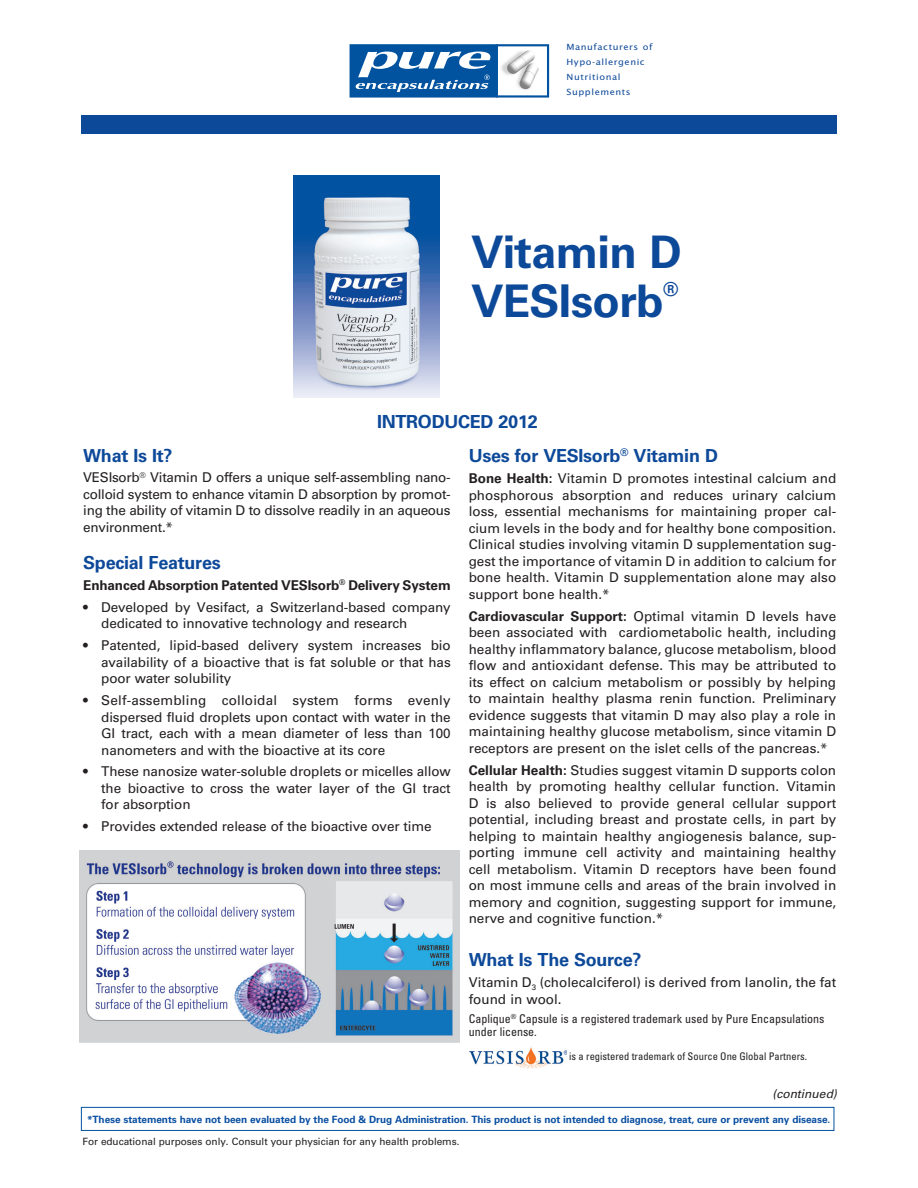
<style>
.page{position:relative;width:918px;height:1188px;background:#fff}
.page>*{position:absolute;margin:0;border:0;box-sizing:border-box;transform-origin:0 0}
.PRODUCT_NAME{font:700 45px "Univers";letter-spacing:-.015em;color:#0d4999}
.PRODUCT_NAME-2{font:700 19.2px "Univers";color:#0d4999}
.BODY_COPY{font:700 18px "Univers";letter-spacing:-.015em;color:#0d4999}
.BODY_COPY-2{font:13.5px/16.5px "Univers";letter-spacing:-.01em;color:#231f20;text-align:justify}
.BODY_COPY-3{font:700 13.5px "Univers";letter-spacing:-.01em;color:#231f20}
.References{font:condensed 12px/13.5px "Univers";color:#231f20}
.t1{font:italic 12px "Univers";color:#231f20}
.t2{font:condensed 10.5px "Univers";color:#231f20}
.DISCLAIMERS{font:700 10.05px "Univers";letter-spacing:-.01em;color:#0a4fa2}
.DISCLAIMERS-2{font:10.05px "Univers";letter-spacing:-.005em;color:#231f20}
.t3{font:9.15px/14.9px "Lucida Sans EF";letter-spacing:.055em;color:#0d4999;scale:1.1 1}
.s1{font-weight:700}
</style>
<div class="page">
<img style="left:79px;top:850px;width:381px;height:193px">
<img style="left:469px;top:1047px;width:98px;height:22px">
<div style="left:81px;top:115px;width:756px;height:19px;background:#0d4999"></div>
<div style="left:350px;top:44px;width:148px;height:54px;background:#0153a0"></div>
<svg style="left:355px;top:52px;width:136px;height:40px"></svg>
<div style="left:496px;top:44px;width:53px;height:54px;border:2px solid #0153a0"></div>
<img style="left:501px;top:50px;width:37px;height:40px">
<img style="left:293px;top:175px;width:147px;height:222px">
<div style="left:81px;top:1107px;width:753px;height:24px;border:1px solid #0153a0"></div>
<p class="t3" style="left:567px;top:40px;width:80px">Manufacturers of<br>Hypo-allergenic<br>Nutritional<br>Supplements</p>
<p class="PRODUCT_NAME" style="left:471px;top:226px;width:212px">Vitamin D</p>
<p class="PRODUCT_NAME" style="left:471px;top:275px;width:194px">VESIsorb</p>
<p class="PRODUCT_NAME-2" style="left:663px;top:278px;width:17px">®</p>
<p class="BODY_COPY" style="left:377px;top:411px;width:162px">INTRODUCED 2012</p>
<p class="BODY_COPY" style="left:83px;top:445px;width:91px">What Is It?</p>
<p class="BODY_COPY-2" style="left:83px;top:469px;width:369px">VESIsorb<sup>®</sup> Vitamin D offers a unique self-assembling nano&shy;colloid system to enhance vitamin D absorption by promot&shy;ing the ability of vitamin D to dissolve readily in an aqueous environment.*</p>
<p class="BODY_COPY" style="left:83px;top:552px;width:139px">Special Features</p>
<p class="BODY_COPY-3" style="left:83px;top:577px;width:369px">Enhanced Absorption Patented VESIsorb<sup>®</sup> Delivery System</p>
<p class="BODY_COPY-2" style="left:101px;top:599px;width:351px;text-indent:-18px">• Developed by Vesifact, a Switzerland-based company dedicated to innovative technology and research</p>
<p class="BODY_COPY-2" style="left:101px;top:637px;width:351px;text-indent:-18px">• Patented, lipid-based delivery system increases bio availability of a bioactive that is fat soluble or that has poor water solubility</p>
<p class="BODY_COPY-2" style="left:101px;top:692px;width:351px;text-indent:-18px">• Self-assembling colloidal system forms evenly dispersed fluid droplets upon contact with water in the GI tract, each with a mean diameter of less than 100 nanometers and with the bioactive at its core</p>
<p class="BODY_COPY-2" style="left:101px;top:764px;width:351px;text-indent:-18px">• These nanosize water-soluble droplets or micelles allow the bioactive to cross the water layer of the GI tract for absorption</p>
<p class="BODY_COPY-2" style="left:83px;top:818px;width:350px">• Provides extended release of the bioactive over time</p>
<p class="BODY_COPY" style="left:469px;top:445px;width:251px">Uses for VESIsorb<sup>®</sup> Vitamin D</p>
<p class="BODY_COPY-2" style="left:469px;top:470px;width:369px"><span class="s1">Bone Health:</span> Vitamin D promotes intestinal calcium and phosphorous absorption and reduces urinary calcium loss, essential mechanisms for maintaining proper cal&shy;cium levels in the body and for healthy bone composition.<br>Clinical studies involving vitamin D supplementation sug&shy;gest the importance of vitamin D in addition to calcium for bone health. Vitamin D supplementation alone may also support bone health.*</p>
<p class="BODY_COPY-2" style="left:469px;top:608px;width:369px"><span class="s1">Cardiovascular Support:</span> Optimal vitamin D levels have been associated with cardiometabolic health, including healthy inflammatory balance, glucose metabolism, blood flow and antioxidant defense. This may be attributed to its effect on calcium metabolism or possibly by helping to maintain healthy plasma renin function. Preliminary evidence suggests that vitamin D may also play a role in maintaining healthy glucose metabolism, since vitamin D receptors are present on the islet cells of the pancreas.*</p>
<p class="BODY_COPY-2" style="left:469px;top:762px;width:369px"><span class="s1">Cellular Health:</span> Studies suggest vitamin D supports colon health by promoting healthy cellular function. Vitamin D is also believed to provide general cellular support potential, including breast and prostate cells, in part by helping to maintain healthy angiogenesis balance, sup&shy;porting immune cell activity and maintaining healthy cell metabolism. Vitamin D receptors have been found on most immune cells and areas of the brain involved in memory and cognition, suggesting support for immune, nerve and cognitive function.*</p>
<p class="BODY_COPY" style="left:469px;top:949px;width:174px">What Is The Source?</p>
<p class="BODY_COPY-2" style="left:469px;top:974px;width:369px">Vitamin D<sub>3</sub> (cholecalciferol) is derived from lanolin, the fat found in wool.</p>
<p class="References" style="left:469px;top:1012px;width:357px">Caplique<sup>®</sup> Capsule is a registered trademark used by Pure Encapsulations under license.</p>
<p class="t2" style="left:569px;top:1050px;width:239px">is a registered trademark of Source One Global Partners.</p>
<p class="t1" style="left:772px;top:1086px;width:66px">(continued)</p>
<p class="DISCLAIMERS" style="left:87px;top:1113px;width:745px">*These statements have not been evaluated by the Food &amp; Drug Administration. This product is not intended to diagnose, treat, cure or prevent any disease.</p>
<p class="DISCLAIMERS-2" style="left:82px;top:1135px;width:379px">For educational purposes only. Consult your physician for any health problems.</p>
</div>
